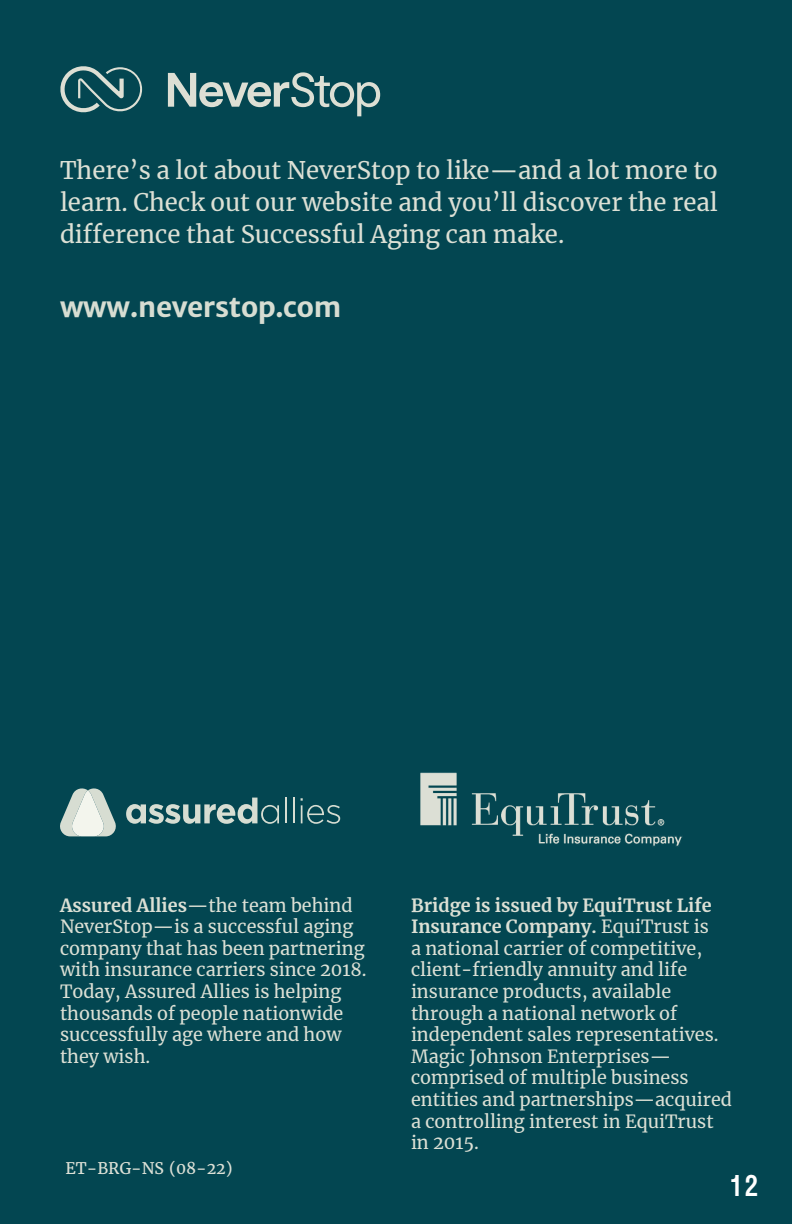
<style>
.page{position:relative;width:792px;height:1224px;background:#034651}
.page>*{position:absolute;margin:0;border:0;box-sizing:border-box;transform-origin:0 0}
.t1{font:700 28px "Merriweather Sans";letter-spacing:-.01em;color:#d7ddd2}
.t2{font:500 28px "Stratos";color:#fff}
.t3{font:24px/32px "Merriweather";color:#dce0d5;text-align:justify}
.t4{font:18px/21.6px "Merriweather";color:#dce0d5}
.t5{font:16px "Merriweather";color:#dce0d6}
.s1{font-weight:700}
</style>
<div class="page">
<svg style="left:126px;top:798px;width:153px;height:26px"></svg>
<hr style="left:285px;top:798px;width:2px;height:25px;background:#d7ddd2">
<hr style="left:293px;top:798px;width:2px;height:25px;background:#d7ddd2">
<svg style="left:301px;top:798px;width:39px;height:26px"></svg>
<svg style="left:60px;top:788px;width:56px;height:48px"></svg>
<svg style="left:168px;top:72px;width:212px;height:44px"></svg>
<svg style="left:60px;top:66px;width:82px;height:47px"></svg>
<img style="left:420px;top:772px;width:263px;height:75px">
<p class="t3" style="left:60px;top:154px;width:659px">There’s a lot about NeverStop to like—and a lot more to learn. Check out our website and you’ll discover the real difference that Successful Aging can make.</p>
<p class="t1" style="left:60px;top:282px;width:283px">www.neverstop.com</p>
<p class="t4" style="left:60px;top:894px;width:308px"><span class="s1">Assured Allies</span>—the team behind<br>NeverStop—is a successful aging company that has been partnering with insurance carriers since 2018.<br>Today, Assured Allies is helping thousands of people nationwide successfully age where and how they wish.</p>
<p class="t5" style="left:65px;top:1158px;width:169px">ET-BRG-NS (08-22)</p>
<p class="t4" style="left:411px;top:894px;width:309px"><span class="s1">Bridge is issued by EquiTrust Life Insurance Company.</span> EquiTrust is a national carrier of competitive, client-friendly annuity and life insurance products, available through a national network of independent sales representatives.</p>
<p class="t4" style="left:411px;top:1045px;width:322px">Magic Johnson Enterprises— comprised of multiple business entities and partnerships—acquired a controlling interest in EquiTrust in 2015.</p>
<h1 class="t2" style="left:728px;top:1163px;width:32px">12</h1>
</div>
